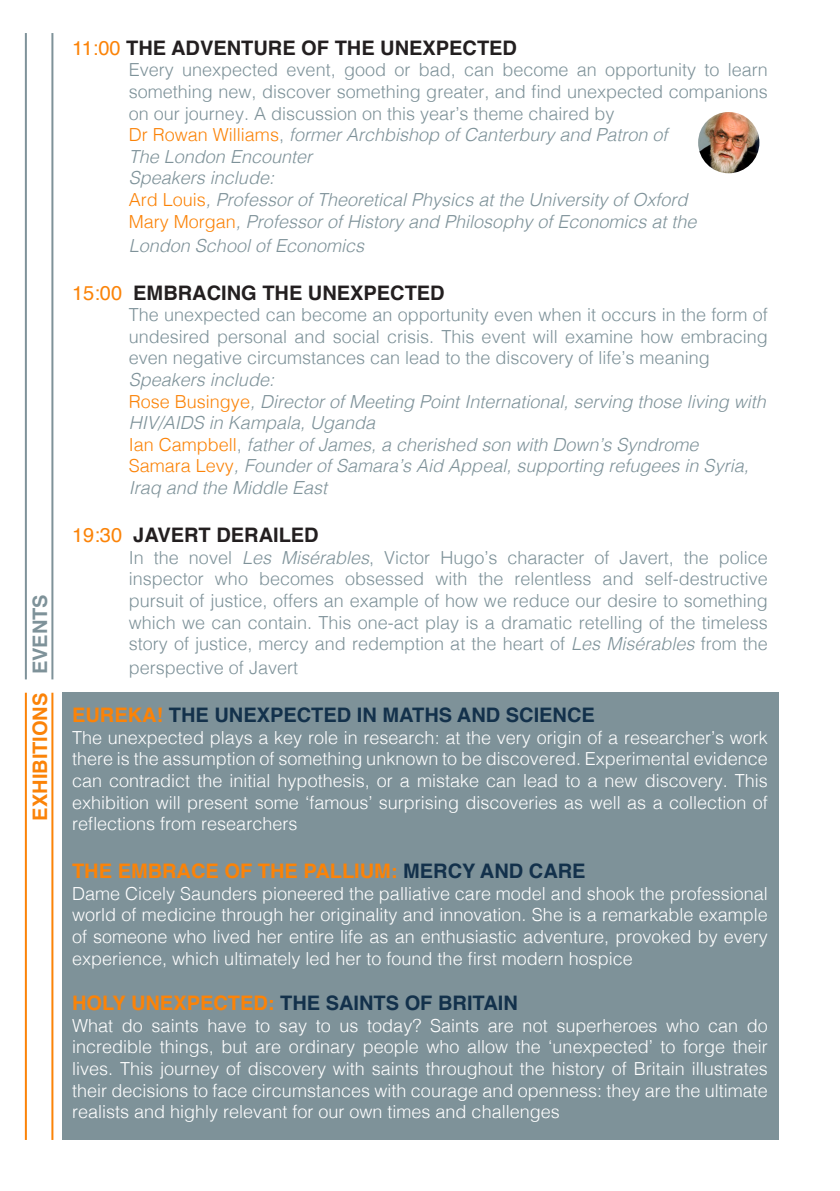
<style>
.page{position:relative;width:840px;height:1191px;background:#fff}
.page>*{position:absolute;margin:0;border:0;box-sizing:border-box;transform-origin:0 0}
.t1{font:700 20px "Helvetica";color:#231f20}
.t2{font:700 20px "Helvetica";color:#13314b}
.t3{font:700 20px "Helvetica";color:#fb8308}
.t4{font:700 20px "Helvetica";color:#7e9299}
.t5{font:300 18px/21.6px "Helvetica";color:#fff;text-align:justify}
.t6{font:300 18px/21.6px "Helvetica";color:#7e9299;text-align:justify}
.t7{font:italic 300 18px/21.6px "Helvetica";color:#7e9299}
.s1{font-weight:400;color:#fb8308}
.s2{color:#fb8308}
.s3{font-style:italic}
.s4{font-style:normal;color:#fb8308}
.s5{font-style:normal}
.s6{color:#13314b}
</style>
<div class="page">
<div style="left:62px;top:692px;width:716px;height:448px;background:#7e9299"></div>
<hr style="left:51px;top:33px;width:2px;height:646px;background:#7e9299">
<hr style="left:25px;top:33px;width:2px;height:646px;background:#7e9299">
<hr style="left:51px;top:692px;width:2px;height:448px;background:#fb8308">
<hr style="left:25px;top:692px;width:2px;height:448px;background:#fb8308">
<img style="left:697px;top:112px;width:62px;height:61px;border-radius:31px">
<p class="t4" style="left:24px;top:674px;width:82px;rotate:-90deg">EVENTS</p>
<p class="t3" style="left:24px;top:820px;width:129px;rotate:-90deg">EXHIBITIONS</p>
<p class="t1" style="left:72px;top:32px;width:446px"><span class="s1">11:00</span> THE ADVENTURE OF THE UNEXPECTED</p>
<p class="t6" style="left:129px;top:58px;width:640px;text-align:left">Every unexpected event, good or bad, can become an opportunity to learn something new, discover something greater, and find unexpected companions on our journey. A discussion on this year’s theme chaired by<br><span class="s2">Dr Rowan Williams</span>, <span class="s3">former Archbishop of Canterbury and Patron of<br>The London Encounter<br>Speakers include:<br></span><span class="s2">Ard Louis</span><span class="s3">, Professor of Theoretical Physics at the University of Oxford<br></span><span class="s2">Mary Morgan</span><span class="s3">, Professor of History and Philosophy of Economics at the</span></p>
<p class="t7" style="left:129px;top:233px;width:237px">London School of Economics</p>
<p class="t1" style="left:72px;top:276px;width:374px"><span class="s1">15:00</span> EMBRACING THE UNEXPECTED</p>
<p class="t6" style="left:129px;top:303px;width:640px">The unexpected can become an opportunity even when it occurs in the form of undesired personal and social crisis. This event will examine how embracing even negative circumstances can lead to the discovery of life’s meaning</p>
<p class="t7" style="left:129px;top:368px;width:638px">Speakers include:<br><span class="s4">Rose Busingye</span>, Director of Meeting Point International, serving those living with HIV/AIDS in Kampala, Uganda<br><span class="s4">Ian Campbell</span><span class="s5">,</span> father of James, a cherished son with Down’s Syndrome<br><span class="s4">Samara Levy</span>, Founder of Samara’s Aid Appeal, supporting refugees in Syria, Iraq and the Middle East</p>
<p class="t1" style="left:72px;top:519px;width:248px"><span class="s1">19:30</span> JAVERT DERAILED</p>
<p class="t6" style="left:129px;top:545px;width:640px">In the novel <span class="s3">Les Misérables</span>, Victor Hugo’s character of Javert, the police inspector who becomes obsessed with the relentless and self-destructive pursuit of justice, offers an example of how we reduce our desire to something which we can contain. This one-act play is a dramatic retelling of the timeless story of justice, mercy and redemption at the heart of <span class="s3">Les Misérables</span> from the</p>
<p class="t6" style="left:129px;top:655px;width:171px">perspective of Javert</p>
<p class="t2" style="left:72px;top:699px;width:524px"><span class="s2">EUREKA!</span> THE UNEXPECTED IN MATHS AND SCIENCE</p>
<p class="t5" style="left:72px;top:725px;width:697px">The unexpected plays a key role in research: at the very origin of a researcher’s work there is the assumption of something unknown to be discovered. Experimental evidence can contradict the initial hypothesis, or a mistake can lead to a new discovery. This exhibition will present some ‘famous’ surprising discoveries as well as a collection of reflections from researchers</p>
<p class="t3" style="left:72px;top:855px;width:514px">THE EMBRACE OF THE PALLIUM: <span class="s6">MERCY AND CARE</span></p>
<p class="t5" style="left:72px;top:881px;width:697px">Dame Cicely Saunders pioneered the palliative care model and shook the professional world of medicine through her originality and innovation. She is a remarkable example of someone who lived her entire life as an enthusiastic adventure, provoked by every experience, which ultimately led her to found the first modern hospice</p>
<p class="t2" style="left:72px;top:987px;width:447px"><span class="s2">HOLY UNEXPECTED:</span> THE SAINTS OF BRITAIN</p>
<p class="t5" style="left:72px;top:1013px;width:697px">What do saints have to say to us today? Saints are not superheroes who can do incredible things, but are ordinary people who allow the ‘unexpected’ to forge their lives. This journey of discovery with saints throughout the history of Britain illustrates their decisions to face circumstances with courage and openness: they are the ultimate realists and highly relevant for our own times and challenges</p>
</div>
